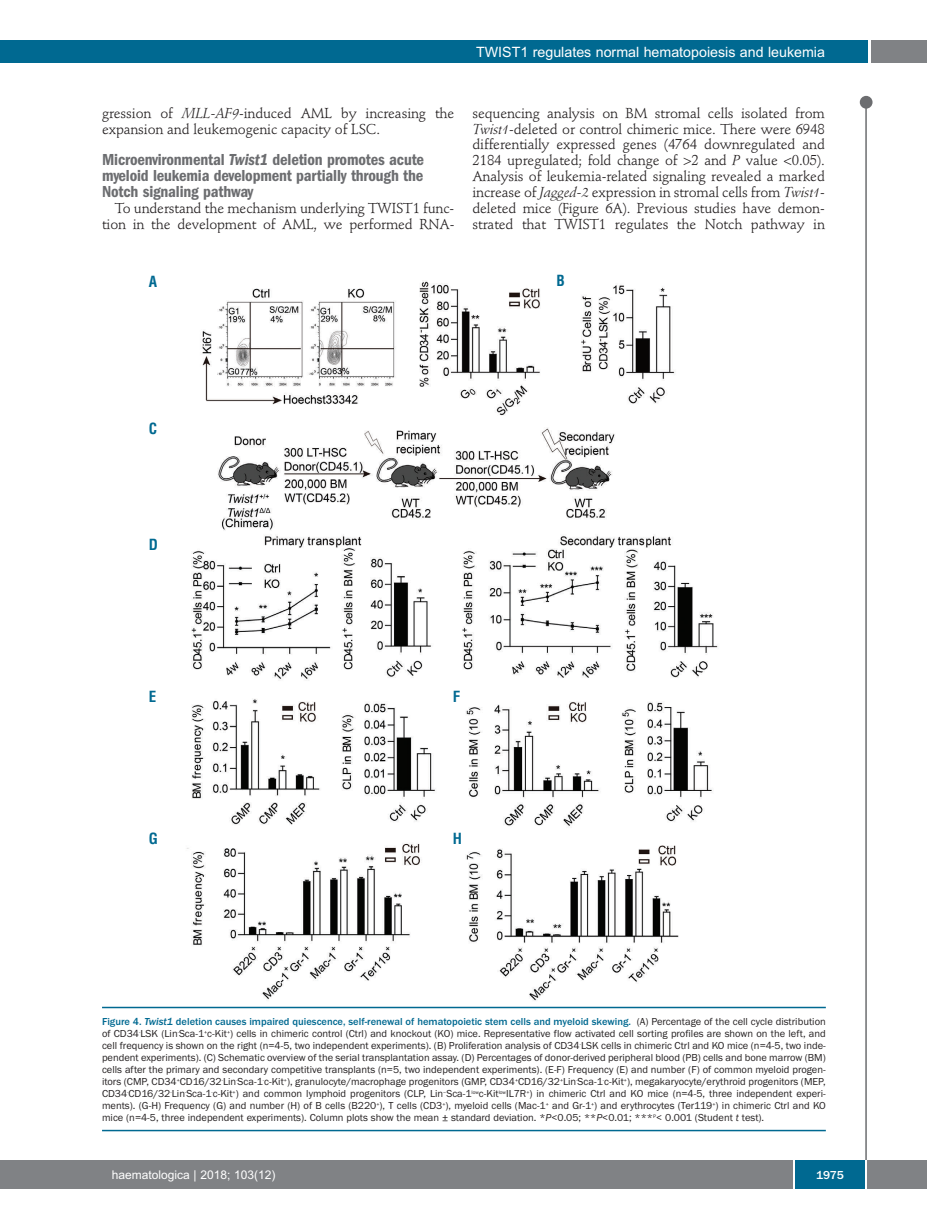
<style>
.page{position:relative;width:927px;height:1225px;background:#fff}
.page>*{position:absolute;margin:0;border:0;box-sizing:border-box;transform-origin:0 0}
.t1{font:600 condensed 16.5px/15.9px "Franklin Gothic";letter-spacing:-.01em;color:#6c6d70;text-align:justify}
.t2{font:700 condensed 15px "Helvetica";color:#006991}
.t3{font:14.25px/15.9px "Stempel Schneidler";letter-spacing:-.01em;color:#231f20}
.t4{font:14.25px "Arial";color:#fff}
.t5{font:12px "Arial";color:#fff}
.t6{font:500 12px "Franklin Gothic";color:#fff}
.t7{font:10.5px/12px "Franklin Gothic";color:#231f20;text-align:justify}
.s1{font-style:italic}
.s2{font-weight:500;color:#006991}
.s3{font-weight:500;font-style:italic;color:#006991}
</style>
<div class="page">
<div style="left:860px;top:96px;width:12px;height:13px;background:#6c6d70;border-radius:50%"></div>
<hr style="left:865px;top:98px;width:2px;height:1062px;background:#6c6d70">
<div style="left:871px;top:40px;width:56px;height:22px;background:#808285"></div>
<div style="left:18px;top:40px;width:849px;height:22px;background:#006991"></div>
<div style="left:17px;top:1160px;width:910px;height:28px;background:#808285"></div>
<div style="left:795px;top:1160px;width:70px;height:28px;background:#006991"></div>
<hr style="left:793px;top:1160px;width:2px;height:28px;background:#fff">
<hr style="left:865px;top:1160px;width:2px;height:28px;background:#fff">
<div style="left:0;top:40px;width:19px;height:22px;background:#006991"></div>
<div style="left:0;top:1160px;width:18px;height:28px;background:#808285"></div>
<img style="left:187px;top:281px;width:531px;height:720px">
<hr style="left:102px;top:1006px;width:724px;height:2px;background:#006991">
<hr style="left:102px;top:1129px;width:724px;height:2px;background:#006991">
<h3 class="t3" style="left:102px;top:106px;width:354px">gression of <span class="s1">MLL-AF9</span>-induced AML by increasing the expansion and leukemogenic capacity of LSC.</h3>
<h1 class="t1" style="left:102px;top:153px;width:324px">Microenvironmental <span class="s1">Twist1</span> deletion promotes acute myeloid leukemia development partially through the Notch signaling pathway</h1>
<h3 class="t3" style="left:102px;top:201px;width:354px;text-align:right">To understand the mechanism underlying TWIST1 func&shy;tion in the development of AML, we performed RNA-</h3>
<h2 class="t2" style="left:149px;top:272px;width:10px">A</h2>
<h3 class="t4" style="left:476px;top:44px;width:350px">TWIST1 regulates normal hematopoiesis and leukemia</h3>
<p class="t3" style="left:472px;top:106px;width:354px;text-align:justify">sequencing analysis on BM stromal cells isolated from <span class="s1">Twist1</span>-deleted or control chimeric mice. There were 6948 differentially expressed genes (4764 downregulated and 2184 upregulated; fold change of &gt;2 and <span class="s1">P</span> value &lt;0.05).<br>Analysis of leukemia-related signaling revealed a marked increase of <span class="s1">Jagged-2</span> expression in stromal cells from <span class="s1">Twist1</span>- deleted mice (Figure 6A). Previous studies have demon&shy;strated that TWIST1 regulates the Notch pathway in</p>
<h2 class="t2" style="left:556px;top:272px;width:10px">B</h2>
<h2 class="t2" style="left:149px;top:420px;width:10px">C</h2>
<h2 class="t2" style="left:149px;top:536px;width:11px">D</h2>
<h2 class="t2" style="left:149px;top:688px;width:9px">E</h2>
<h2 class="t2" style="left:453px;top:688px;width:9px">F</h2>
<h2 class="t2" style="left:149px;top:830px;width:11px">G</h2>
<h2 class="t2" style="left:453px;top:830px;width:11px">H</h2>
<p class="t7" style="left:102px;top:1015px;width:725px"><span class="s2">Figure 4.</span> <span class="s3">Twist1</span> <span class="s2">deletion causes impaired quiescence, self-renewal of hematopoietic stem cells and myeloid skewing.</span> (A) Percentage of the cell cycle distribution of CD34<sup>-</sup>LSK (Lin<sup>-</sup>Sca-1<sup>+</sup>c-Kit<sup>+</sup>) cells in chimeric control (Ctrl) and knockout (KO) mice. Representative flow activated cell sorting profiles are shown on the left, and cell frequency is shown on the right (n=4-5, two independent experiments). (B) Proliferation analysis of CD34<sup>-</sup>LSK cells in chimeric Ctrl and KO mice (n=4-5, two inde&shy;pendent experiments). (C) Schematic overview of the serial transplantation assay. (D) Percentages of donor-derived peripheral blood (PB) cells and bone marrow (BM) cells after the primary and secondary competitive transplants (n=5, two independent experiments). (E-F) Frequency (E) and number (F) of common myeloid progen&shy;itors (CMP, CD34<sup>+</sup>CD16/32<sup>-</sup>Lin<sup>-</sup>Sca-1<sup>-</sup>c-Kit<sup>+</sup>), granulocyte/macrophage progenitors (GMP, CD34<sup>+</sup>CD16/32<sup>+</sup>Lin<sup>-</sup>Sca-1<sup>-</sup>c-Kit<sup>+</sup>), megakaryocyte/erythroid progenitors (MEP, CD34<sup>-</sup>CD16/32<sup>-</sup>Lin<sup>-</sup>Sca-1<sup>-</sup>c-Kit<sup>+</sup>) and common lymphoid progenitors (CLP, Lin<sup>−</sup>Sca-1<sup>low</sup>c-Kit<sup>low</sup>IL7R<sup>+</sup>) in chimeric Ctrl and KO mice (n=4-5, three independent experi&shy;ments). (G-H) Frequency (G) and number (H) of B cells (B220<sup>+</sup>), T cells (CD3<sup>+</sup>), myeloid cells (Mac-1<sup>+</sup> and Gr-1<sup>+</sup>) and erythrocytes (Ter119<sup>+</sup>) in chimeric Ctrl and KO mice (n=4-5, three independent experiments). Column plots show the mean ± standard deviation. *<span class="s1">P</span>&lt;0.05; **<span class="s1">P</span>&lt;0.01; ***<sup>P</sup>&lt; 0.001 (Student <span class="s1">t</span> test).</p>
<p class="t5" style="left:112px;top:1167px;width:165px">haematologica | 2018; 103(12)</p>
<p class="t6" style="left:816px;top:1167px;width:29px">1975</p>
</div>
